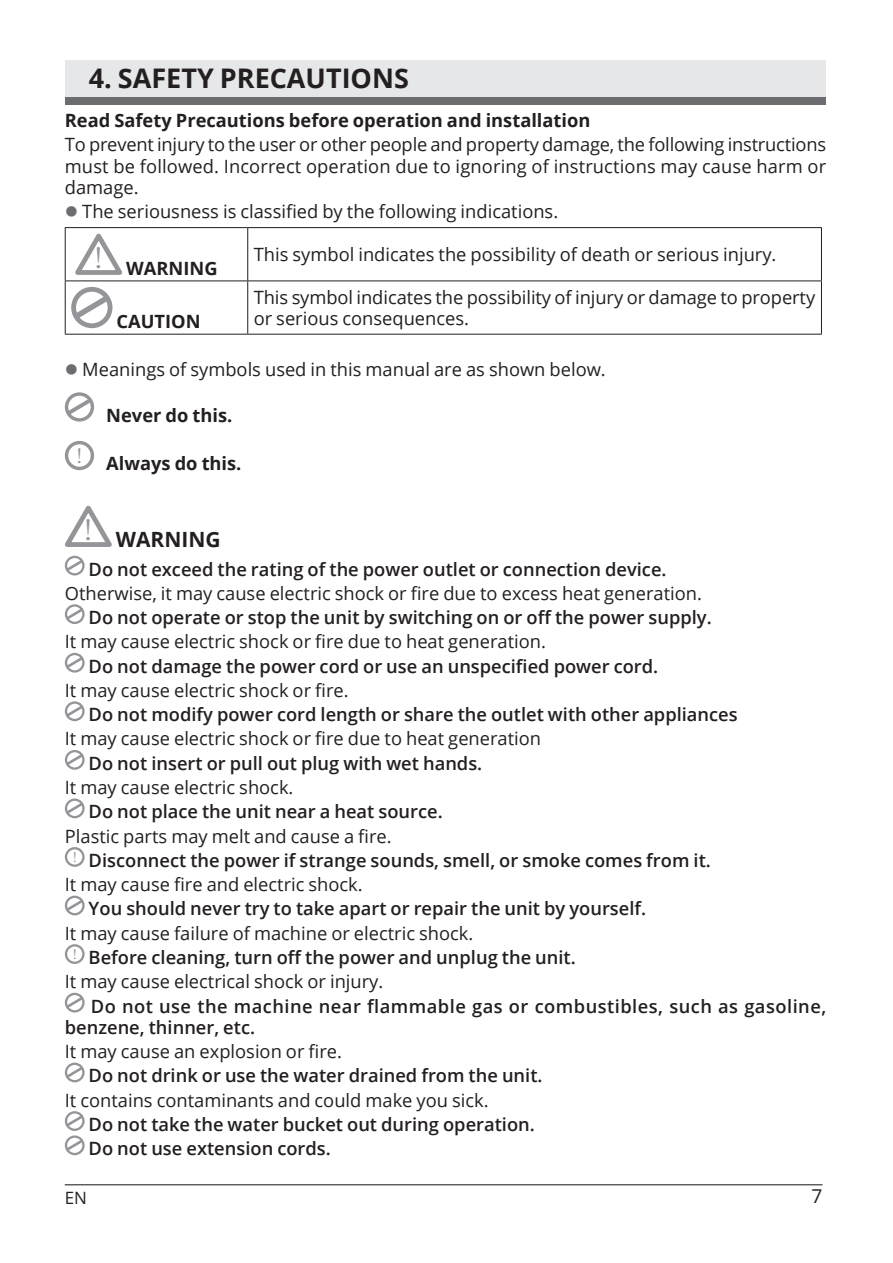
<style>
.page{position:relative;width:893px;height:1263px;background:#fff}
.page>*{position:absolute;margin:0;border:0;box-sizing:border-box;transform-origin:0 0}
.t1{font:700 27px "Open Sans";color:#231f20}
.t2{font:21.3px "Optima";color:#939598}
.t3{font:700 21px "Open Sans";color:#231f20}
.t4{font:19.05px "Open Sans";color:#231f20}
.t5{font:18.3px/21.3px "Open Sans";color:#231f20;text-align:justify}
.t6{font:600 18.3px/24.3px "Open Sans";color:#231f20}
.t7{font:700 18.3px "Open Sans";color:#231f20}
.t8{font:600 18.3px/21.3px "Open Sans";letter-spacing:.025em;color:#231f20}
.t9{font:16.95px "Open Sans";color:#231f20}
.s1{color:#6c6d70}
</style>
<div class="page">
<hr style="left:65px;top:1184px;width:757px;height:1px;background:#231f20">
<div style="left:66px;top:60px;width:760px;height:37px;background:#e6e7e9"></div>
<div style="left:66px;top:97px;width:760px;height:7px;background:#6c6d70"></div>
<hr style="left:65px;top:227px;width:183px;height:1px;background:#231f20">
<hr style="left:65px;top:228px;width:1px;height:53px;background:#231f20">
<hr style="left:248px;top:227px;width:574px;height:1px;background:#231f20">
<hr style="left:247px;top:228px;width:1px;height:53px;background:#231f20">
<hr style="left:821px;top:228px;width:1px;height:53px;background:#231f20">
<hr style="left:65px;top:281px;width:183px;height:1px;background:#231f20">
<hr style="left:65px;top:281px;width:1px;height:53px;background:#231f20">
<hr style="left:248px;top:281px;width:574px;height:1px;background:#231f20">
<hr style="left:247px;top:281px;width:1px;height:53px;background:#231f20">
<hr style="left:821px;top:281px;width:1px;height:53px;background:#231f20">
<hr style="left:65px;top:334px;width:183px;height:1px;background:#231f20">
<hr style="left:248px;top:334px;width:574px;height:1px;background:#231f20">
<svg style="left:75px;top:233px;width:47px;height:42px"></svg>
<div style="left:71px;top:287px;width:41px;height:41px;border:5px solid #939598;border-radius:50%"></div>
<svg style="left:71px;top:291px;width:42px;height:32px"></svg>
<div style="left:65px;top:392px;width:29px;height:30px;border:3px solid #939598;border-radius:50%"></div>
<svg style="left:64px;top:395px;width:30px;height:23px"></svg>
<div style="left:65px;top:441px;width:29px;height:29px;border:3px solid #939598;border-radius:50%"></div>
<svg style="left:65px;top:505px;width:47px;height:42px"></svg>
<div style="left:65px;top:556px;width:20px;height:19px;border:2px solid #939598;border-radius:50%"></div>
<svg style="left:64px;top:558px;width:21px;height:15px"></svg>
<div style="left:65px;top:604px;width:20px;height:20px;border:2px solid #939598;border-radius:50%"></div>
<svg style="left:64px;top:606px;width:21px;height:16px"></svg>
<div style="left:65px;top:653px;width:20px;height:20px;border:2px solid #939598;border-radius:50%"></div>
<svg style="left:64px;top:655px;width:21px;height:15px"></svg>
<div style="left:65px;top:701px;width:20px;height:20px;border:2px solid #939598;border-radius:50%"></div>
<svg style="left:64px;top:703px;width:21px;height:16px"></svg>
<div style="left:65px;top:750px;width:20px;height:20px;border:2px solid #939598;border-radius:50%"></div>
<svg style="left:64px;top:752px;width:21px;height:15px"></svg>
<div style="left:65px;top:798px;width:20px;height:20px;border:2px solid #939598;border-radius:50%"></div>
<svg style="left:64px;top:800px;width:21px;height:16px"></svg>
<div style="left:65px;top:847px;width:20px;height:20px;border:2px solid #939598;border-radius:50%"></div>
<div style="left:65px;top:896px;width:20px;height:19px;border:2px solid #939598;border-radius:50%"></div>
<svg style="left:64px;top:897px;width:21px;height:16px"></svg>
<div style="left:65px;top:944px;width:20px;height:20px;border:2px solid #939598;border-radius:50%"></div>
<div style="left:65px;top:993px;width:20px;height:19px;border:2px solid #939598;border-radius:50%"></div>
<svg style="left:64px;top:995px;width:21px;height:15px"></svg>
<div style="left:65px;top:1062px;width:20px;height:20px;border:2px solid #939598;border-radius:50%"></div>
<svg style="left:64px;top:1064px;width:21px;height:16px"></svg>
<div style="left:65px;top:1111px;width:20px;height:20px;border:2px solid #939598;border-radius:50%"></div>
<svg style="left:64px;top:1113px;width:21px;height:16px"></svg>
<div style="left:65px;top:1135px;width:20px;height:20px;border:2px solid #939598;border-radius:50%"></div>
<svg style="left:64px;top:1137px;width:21px;height:16px"></svg>
<h1 class="t1" style="left:89px;top:59px;width:322px">4. SAFETY PRECAUTIONS</h1>
<p class="t7" style="left:65px;top:108px;width:527px">Read Safety Precautions before operation and installation</p>
<p class="t5" style="left:65px;top:134px;width:763px">To prevent injury to the user or other people and property damage, the following instructions must be followed. Incorrect operation due to ignoring of instructions may cause harm or damage.</p>
<p class="t5" style="left:65px;top:200px;width:495px"><span class="s1">●</span> The seriousness is classified by the following indications.</p>
<p class="t7" style="left:93px;top:255px;width:126px"><sup>!</sup> WARNING</p>
<p class="t5" style="left:254px;top:243px;width:524px">This symbol indicates the possibility of death or serious injury.</p>
<p class="t7" style="left:117px;top:309px;width:86px">CAUTION</p>
<p class="t5" style="left:254px;top:286px;width:563px">This symbol indicates the possibility of injury or damage to property or serious consequences.</p>
<p class="t5" style="left:65px;top:358px;width:542px"><span class="s1">●</span> Meanings of symbols used in this manual are as shown below.</p>
<p class="t7" style="left:106px;top:402px;width:128px">Never do this.</p>
<p class="t2" style="left:76px;top:444px;width:9px">!</p>
<p class="t7" style="left:106px;top:451px;width:137px">Always do this.</p>
<p class="t3" style="left:83px;top:524px;width:139px"><sup>!</sup> WARNING</p>
<p class="t6" style="left:89px;top:556px;width:579px">Do not exceed the rating of the power outlet or connection device.</p>
<p class="t5" style="left:65px;top:582px;width:639px">Otherwise, it may cause electric shock or fire due to excess heat generation.</p>
<p class="t6" style="left:89px;top:605px;width:625px">Do not operate or stop the unit by switching on or off the power supply.</p>
<p class="t5" style="left:65px;top:631px;width:483px">It may cause electric shock or fire due to heat generation.</p>
<p class="t6" style="left:89px;top:653px;width:571px">Do not damage the power cord or use an unspecified power cord.</p>
<p class="t5" style="left:65px;top:679px;width:285px">It may cause electric shock or fire.</p>
<p class="t6" style="left:89px;top:702px;width:651px">Do not modify power cord length or share the outlet with other appliances</p>
<p class="t5" style="left:65px;top:728px;width:478px">It may cause electric shock or fire due to heat generation</p>
<p class="t6" style="left:89px;top:750px;width:395px">Do not insert or pull out plug with wet hands.</p>
<p class="t5" style="left:65px;top:776px;width:230px">It may cause electric shock.</p>
<p class="t6" style="left:89px;top:799px;width:356px">Do not place the unit near a heat source.</p>
<p class="t5" style="left:65px;top:825px;width:328px">Plastic parts may melt and cause a fire.</p>
<p class="t6" style="left:72px;top:848px;width:640px"><sup>!</sup> Disconnect the power if strange sounds, smell, or smoke comes from it.</p>
<p class="t5" style="left:65px;top:873px;width:299px">It may cause fire and electric shock.</p>
<p class="t6" style="left:89px;top:896px;width:559px">You should never try to take apart or repair the unit by yourself.</p>
<p class="t5" style="left:65px;top:922px;width:410px">It may cause failure of machine or electric shock.</p>
<p class="t6" style="left:72px;top:945px;width:505px"><sup>!</sup> Before cleaning, turn off the power and unplug the unit.</p>
<p class="t5" style="left:65px;top:970px;width:320px">It may cause electrical shock or injury.</p>
<p class="t8" style="left:65px;top:995px;width:763px;text-indent:26px">Do not use the machine near flammable gas or combustibles, such as gasoline, benzene, thinner, etc.</p>
<p class="t5" style="left:65px;top:1040px;width:279px">It may cause an explosion or fire.</p>
<p class="t6" style="left:89px;top:1063px;width:455px">Do not drink or use the water drained from the unit.</p>
<p class="t5" style="left:65px;top:1089px;width:425px">It contains contaminants and could make you sick.</p>
<p class="t6" style="left:89px;top:1112px;width:448px">Do not take the water bucket out during operation.<br>Do not use extension cords.</p>
<p class="t9" style="left:65px;top:1186px;width:24px">EN</p>
<p class="t4" style="left:812px;top:1183px;width:12px">7</p>
</div>
